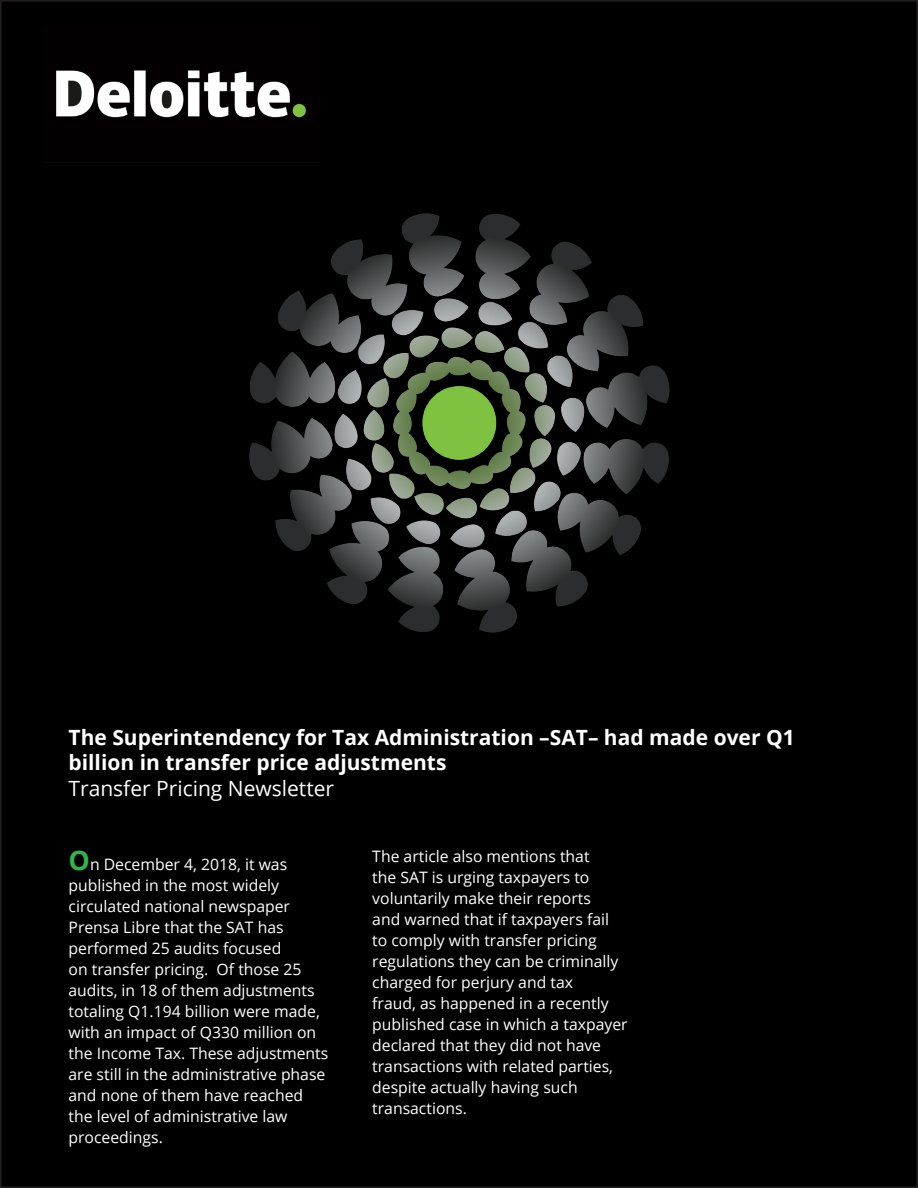
<style>
.page{position:relative;width:918px;height:1188px;background:#fff}
.page>*{position:absolute;margin:0;border:0;box-sizing:border-box;transform-origin:0 0}
.t1{font:700 21px/25.2px "Open Sans";color:#fff}
.t2{font:21px "Open Sans";color:#fff}
.t3{font:15.75px/21px "Open Sans";color:#fff}
.s1{font-weight:700;font-size:27px;color:#31b44a}
</style>
<div class="page">
<div style="left:1px;top:1px;width:916px;height:1186px;background:#000"></div>
<img style="left:42px;top:70px;width:277px;height:93px">
<img style="left:249px;top:213px;width:421px;height:420px">
<p class="t1" style="left:69px;top:724px;width:728px">The Superintendency for Tax Administration –SAT– had made over Q1 billion in transfer price adjustments</p>
<p class="t2" style="left:69px;top:774px;width:267px">Transfer Pricing Newsletter</p>
<p class="t3" style="left:69px;top:854px;width:261px"><span class="s1">O</span>n December 4, 2018, it was published in the most widely circulated national newspaper<br>Prensa Libre that the SAT has performed 25 audits focused<br>on transfer pricing. Of those 25 audits, in 18 of them adjustments totaling Q1.194 billion were made, with an impact of Q330 million on the Income Tax. These adjustments are still in the administrative phase and none of them have reached the level of administrative law proceedings.</p>
<p class="t3" style="left:372px;top:845px;width:257px">The article also mentions that<br>the SAT is urging taxpayers to voluntarily make their reports<br>and warned that if taxpayers fail to comply with transfer pricing regulations they can be criminally charged for perjury and tax<br>fraud, as happened in a recently published case in which a taxpayer declared that they did not have transactions with related parties, despite actually having such transactions.</p>
</div>
